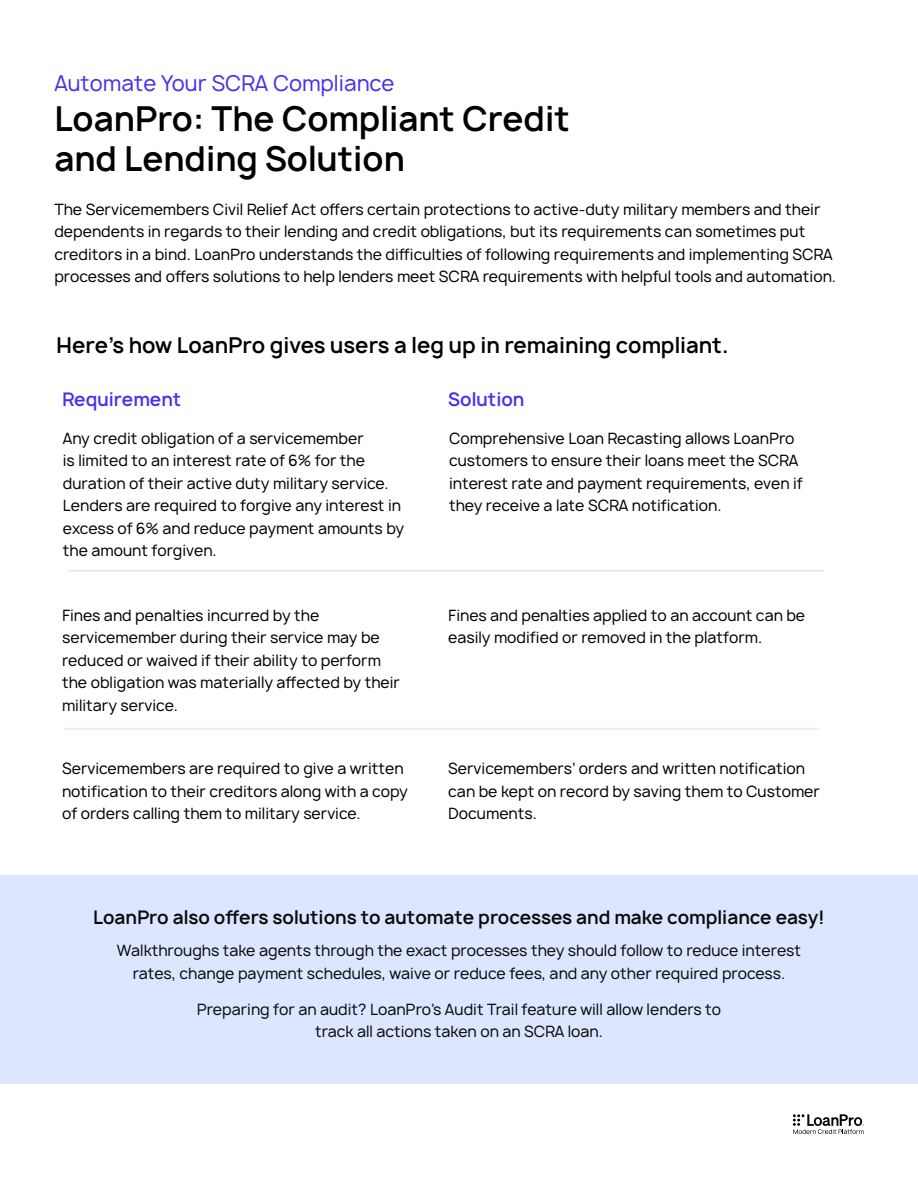
<style>
.page{position:relative;width:918px;height:1188px;background:#fff}
.page>*{position:absolute;margin:0;border:0;box-sizing:border-box;transform-origin:0 0}
.t1{font:600 33px/39.6px "Manrope";color:#000}
.t2{font:600 21px "Manrope";color:#000}
.t3{font:21px "Manrope";color:#4533ed}
.t4{font:600 18px "Manrope";color:#09090a}
.t5{font:600 18px "Manrope";color:#4533ed}
.t6{font:15px/22.5px "Manrope";color:#000}
.t7{font:15px/22.5px "Manrope";color:#09090a;text-align:center}
</style>
<div class="page">
<div style="left:0;top:876px;width:918px;height:208px;background:#dce6ff"></div>
<hr style="left:69px;top:570px;width:755px;height:1px;background:#dce6ff">
<hr style="left:64px;top:728px;width:755px;height:2px;background:#dce6ff">
<svg style="left:793px;top:1114px;width:71px;height:20px"></svg>
<h2 class="t3" style="left:54px;top:70px;width:342px">Automate Your SCRA Compliance</h2>
<h1 class="t1" style="left:54px;top:99px;width:517px">LoanPro: The Compliant Credit and Lending Solution</h1>
<p class="t6" style="left:54px;top:198px;width:783px">The Servicemembers Civil Relief Act offers certain protections to active-duty military members and their dependents in regards to their lending and credit obligations, but its requirements can sometimes put creditors in a bind. LoanPro understands the difficulties of following requirements and implementing SCRA processes and offers solutions to help lenders meet SCRA requirements with helpful tools and automation.</p>
<h2 class="t2" style="left:56px;top:332px;width:674px">Here’s how LoanPro gives users a leg up in remaining compliant.</h2>
<p class="t5" style="left:62px;top:387px;width:121px">Requirement</p>
<p class="t5" style="left:448px;top:387px;width:78px">Solution</p>
<p class="t6" style="left:63px;top:427px;width:343px">Any credit obligation of a servicemember<br>is limited to an interest rate of 6% for the duration of their active duty military service.<br>Lenders are required to forgive any interest in excess of 6% and reduce payment amounts by the amount forgiven.</p>
<p class="t6" style="left:449px;top:427px;width:355px">Comprehensive Loan Recasting allows LoanPro customers to ensure their loans meet the SCRA interest rate and payment requirements, even if they receive a late SCRA notification.</p>
<p class="t6" style="left:62px;top:604px;width:339px">Fines and penalties incurred by the servicemember during their service may be reduced or waived if their ability to perform the obligation was materially affected by their military service.</p>
<p class="t6" style="left:448px;top:604px;width:358px">Fines and penalties applied to an account can be easily modified or removed in the platform.</p>
<p class="t6" style="left:62px;top:758px;width:347px">Servicemembers are required to give a written notification to their creditors along with a copy of orders calling them to military service.</p>
<p class="t6" style="left:448px;top:758px;width:373px">Servicemembers’ orders and written notification can be kept on record by saving them to Customer<br>Documents.</p>
<p class="t4" style="left:93px;top:905px;width:733px">LoanPro also offers solutions to automate processes and make compliance easy!</p>
<p class="t7" style="left:117px;top:940px;width:686px">Walkthroughs take agents through the exact processes they should follow to reduce interest rates, change payment schedules, waive or reduce fees, and any other required process.</p>
<p class="t7" style="left:197px;top:998px;width:526px">Preparing for an audit? LoanPro’s Audit Trail feature will allow lenders to track all actions taken on an SCRA loan.</p>
</div>
